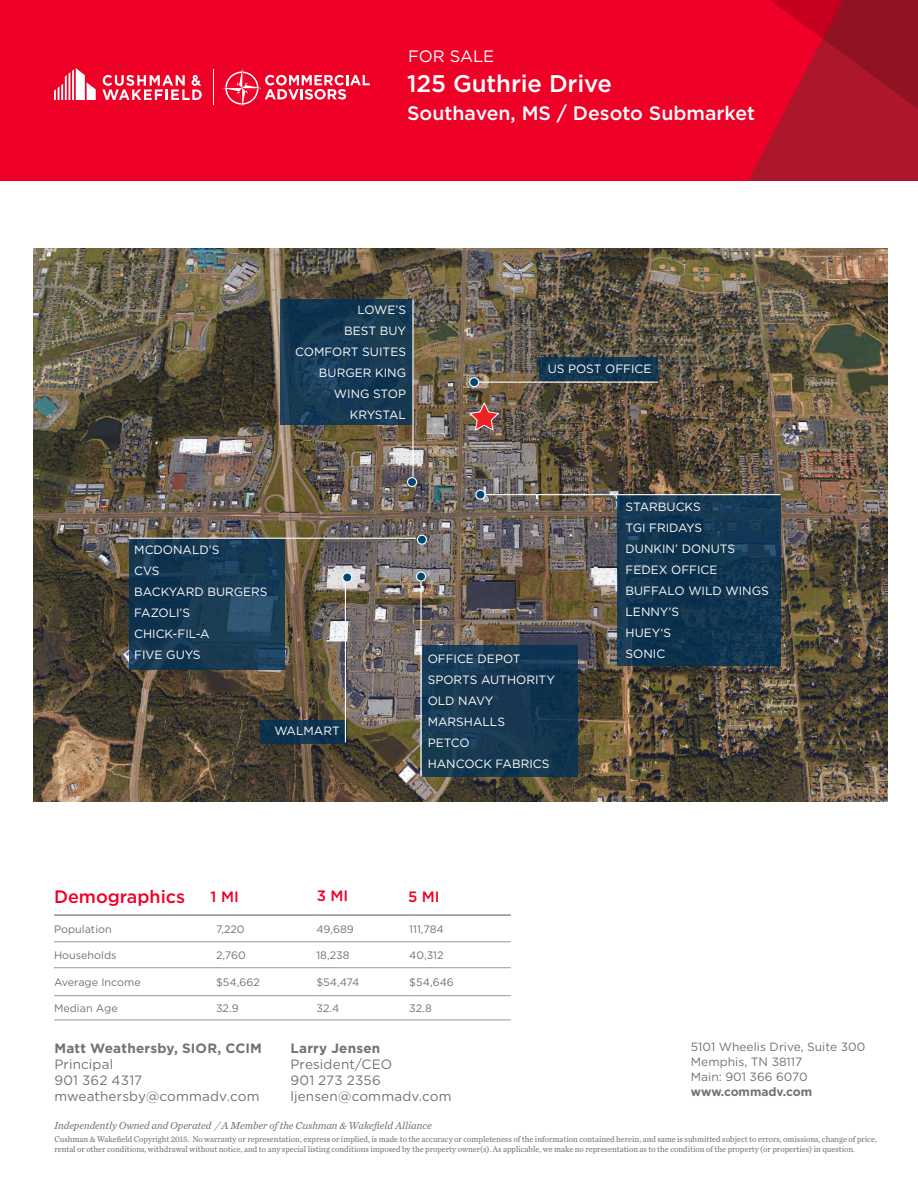
<style>
.page{position:relative;width:918px;height:1188px;background:#fff}
.page>*{position:absolute;margin:0;border:0;box-sizing:border-box;transform-origin:0 0}
.t1{font:500 24px "Gotham";letter-spacing:-.005em;color:#fff}
.t2{font:500 19.5px "Gotham";color:#fff}
.Section_Head_-_red{font:500 18px "Gotham";color:#ef0027}
.t3{font:16.5px "Gotham";color:#fff}
.Section_Head_-_red-2{font:500 15px "Gotham";color:#ef0027}
.t4{font:13.5px/16.2px "Gotham";letter-spacing:.01em;color:#717271}
.t5{font:700 13.5px "Gotham";letter-spacing:.015em;color:#717271}
.t6{font:12px "Gotham";color:#fff}
.t7{font:12px/15px "Gotham";color:#717271}
.t8{font:700 12px "Gotham";color:#717271}
.t9{font:12px "Gotham";letter-spacing:-.02em;color:#fff}
.Body_Text{font:10.8px "Gotham";color:#717271}
.t10{font:italic 10.5px "Chronicle Text G2";color:#717271}
.t11{font:8.7px/10.4px "Chronicle Text G2";color:#717271;scale:.95 1}
</style>
<div class="page">
<hr style="left:54px;top:914px;width:162px;height:2px;background:#717271">
<hr style="left:216px;top:914px;width:100px;height:2px;background:#717271">
<hr style="left:316px;top:914px;width:93px;height:2px;background:#717271">
<hr style="left:409px;top:914px;width:102px;height:2px;background:#717271">
<hr style="left:54px;top:941px;width:162px;height:1px;background:#a9a8aa">
<hr style="left:216px;top:941px;width:100px;height:1px;background:#a9a8aa">
<hr style="left:316px;top:941px;width:93px;height:1px;background:#a9a8aa">
<hr style="left:409px;top:941px;width:102px;height:1px;background:#a9a8aa">
<hr style="left:54px;top:967px;width:162px;height:1px;background:#a9a8aa">
<hr style="left:216px;top:967px;width:100px;height:1px;background:#a9a8aa">
<hr style="left:316px;top:967px;width:93px;height:1px;background:#a9a8aa">
<hr style="left:409px;top:967px;width:102px;height:1px;background:#a9a8aa">
<hr style="left:54px;top:995px;width:162px;height:1px;background:#a9a8aa">
<hr style="left:216px;top:995px;width:100px;height:1px;background:#a9a8aa">
<hr style="left:316px;top:995px;width:93px;height:1px;background:#a9a8aa">
<hr style="left:409px;top:995px;width:102px;height:1px;background:#a9a8aa">
<hr style="left:54px;top:1019px;width:162px;height:1px;background:#a9a8aa">
<hr style="left:216px;top:1019px;width:100px;height:1px;background:#a9a8aa">
<hr style="left:316px;top:1019px;width:93px;height:1px;background:#a9a8aa">
<hr style="left:409px;top:1019px;width:102px;height:1px;background:#a9a8aa">
<img style="left:33px;top:248px;width:854px;height:553px">
<svg style="left:468px;top:402px;width:32px;height:30px"></svg>
<div style="left:408px;top:478px;width:9px;height:9px;background:#004577;border-radius:50%"></div>
<div style="left:407px;top:477px;width:10px;height:10px;border:1px solid #fff;border-radius:50%"></div>
<div style="left:470px;top:378px;width:9px;height:9px;background:#004577;border-radius:50%"></div>
<div style="left:469px;top:377px;width:10px;height:10px;border:1px solid #fff;border-radius:50%"></div>
<div style="left:417px;top:535px;width:9px;height:9px;background:#004577;border-radius:50%"></div>
<div style="left:417px;top:535px;width:10px;height:10px;border:1px solid #fff;border-radius:50%"></div>
<div style="left:417px;top:572px;width:9px;height:9px;background:#004577;border-radius:50%"></div>
<div style="left:416px;top:572px;width:10px;height:10px;border:1px solid #fff;border-radius:50%"></div>
<svg style="left:476px;top:490px;width:9px;height:9px"></svg>
<div style="left:475px;top:490px;width:11px;height:10px;border:1px solid #fff;border-radius:50%"></div>
<div style="left:343px;top:573px;width:9px;height:9px;background:#004577;border-radius:50%"></div>
<div style="left:342px;top:572px;width:10px;height:11px;border:1px solid #fff;border-radius:50%"></div>
<svg style="left:280px;top:299px;width:132px;height:125px;fill:#173a53"></svg>
<svg style="left:260px;top:720px;width:85px;height:23px;fill:#0d324e"></svg>
<div style="left:539px;top:357px;width:119px;height:24px;background:#113651"></div>
<svg style="left:129px;top:539px;width:156px;height:131px;fill:#183a52"></svg>
<svg style="left:618px;top:495px;width:163px;height:170px;fill:#113550"></svg>
<svg style="left:422px;top:645px;width:156px;height:131px;fill:#163851"></svg>
<hr style="left:412px;top:299px;width:2px;height:178px;background:#fff">
<hr style="left:345px;top:582px;width:1px;height:161px;background:#fff">
<hr style="left:420px;top:582px;width:2px;height:195px;background:#fff">
<hr style="left:129px;top:538px;width:287px;height:1px;background:#fff">
<hr style="left:485px;top:494px;width:295px;height:1px;background:#fff">
<hr style="left:478px;top:382px;width:180px;height:1px;background:#fff">
<div style="left:0;top:0;width:918px;height:181px;background:#ef0027"></div>
<svg style="left:748px;top:0;width:170px;height:181px"></svg>
<hr style="left:213px;top:69px;width:1px;height:35px;background:#fff">
<svg style="left:54px;top:68px;width:42px;height:32px"></svg>
<svg style="left:102px;top:75px;width:100px;height:25px"></svg>
<svg style="left:223px;top:69px;width:147px;height:36px"></svg>
<h3 class="t3" style="left:408px;top:45px;width:88px">FOR SALE</h3>
<h1 class="t1" style="left:407px;top:68px;width:206px">125 Guthrie Drive</h1>
<h2 class="t2" style="left:407px;top:100px;width:350px">Southaven, MS / Desoto Submarket</h2>
<p class="t6" style="left:357px;top:302px;width:50px">LOWE’S</p>
<p class="t6" style="left:344px;top:323px;width:63px">BEST BUY</p>
<p class="t6" style="left:295px;top:344px;width:112px">COMFORT SUITES</p>
<p class="t6" style="left:319px;top:365px;width:89px">BURGER KING</p>
<p class="t6" style="left:334px;top:386px;width:74px">WING STOP</p>
<p class="t9" style="left:350px;top:407px;width:58px">KRYSTAL</p>
<p class="t6" style="left:548px;top:361px;width:105px">US POST OFFICE</p>
<p class="t6" style="left:134px;top:542px;width:87px">MCDONALD’S</p>
<p class="t6" style="left:134px;top:563px;width:27px">CVS</p>
<p class="t6" style="left:134px;top:584px;width:135px">BACKYARD BURGERS</p>
<p class="t6" style="left:134px;top:605px;width:57px">FAZOLI’S</p>
<p class="t6" style="left:134px;top:626px;width:77px">CHICK-FIL-A</p>
<p class="t6" style="left:134px;top:647px;width:68px">FIVE GUYS</p>
<p class="t6" style="left:274px;top:723px;width:67px">WALMART</p>
<p class="t6" style="left:428px;top:651px;width:94px">OFFICE DEPOT</p>
<p class="t6" style="left:428px;top:672px;width:129px">SPORTS AUTHORITY</p>
<p class="t6" style="left:428px;top:693px;width:67px">OLD NAVY</p>
<p class="t6" style="left:428px;top:714px;width:79px">MARSHALLS</p>
<p class="t6" style="left:428px;top:735px;width:44px">PETCO</p>
<p class="t6" style="left:428px;top:756px;width:123px">HANCOCK FABRICS</p>
<p class="t6" style="left:626px;top:499px;width:77px">STARBUCKS</p>
<p class="t6" style="left:626px;top:520px;width:78px">TGI FRIDAYS</p>
<p class="t6" style="left:626px;top:541px;width:111px">DUNKIN’ DONUTS</p>
<p class="t6" style="left:626px;top:562px;width:93px">FEDEX OFFICE</p>
<p class="t6" style="left:626px;top:583px;width:145px">BUFFALO WILD WINGS</p>
<p class="t6" style="left:626px;top:604px;width:55px">LENNY’S</p>
<p class="t6" style="left:626px;top:625px;width:47px">HUEY‘S</p>
<p class="t6" style="left:626px;top:646px;width:41px">SONIC</p>
<p class="Section_Head_-_red" style="left:54px;top:885px;width:133px">Demographics</p>
<p class="Body_Text" style="left:54px;top:922px;width:59px">Population</p>
<p class="Body_Text" style="left:216px;top:922px;width:30px">7,220</p>
<p class="Body_Text" style="left:316px;top:922px;width:39px">49,689</p>
<p class="Body_Text" style="left:409px;top:922px;width:36px">111,784</p>
<p class="Body_Text" style="left:54px;top:948px;width:64px">Households</p>
<p class="Body_Text" style="left:216px;top:948px;width:31px">2,760</p>
<p class="Body_Text" style="left:316px;top:948px;width:35px">18,238</p>
<p class="Body_Text" style="left:409px;top:948px;width:36px">40,312</p>
<p class="Body_Text" style="left:54px;top:975px;width:88px">Average Income</p>
<p class="Body_Text" style="left:216px;top:975px;width:45px">$54,662</p>
<p class="Body_Text" style="left:316px;top:975px;width:44px">$54,474</p>
<p class="Body_Text" style="left:409px;top:975px;width:46px">$54,646</p>
<p class="Body_Text" style="left:54px;top:1001px;width:65px">Median Age</p>
<p class="Body_Text" style="left:216px;top:1001px;width:24px">32.9</p>
<p class="Body_Text" style="left:316px;top:1001px;width:24px">32.4</p>
<p class="Body_Text" style="left:409px;top:1001px;width:24px">32.8</p>
<p class="Section_Head_-_red-2" style="left:211px;top:887px;width:30px">1 MI</p>
<p class="Section_Head_-_red-2" style="left:317px;top:886px;width:33px">3 MI</p>
<p class="Section_Head_-_red-2" style="left:408px;top:887px;width:33px">5 MI</p>
<h3 class="t5" style="left:54px;top:1039px;width:209px">Matt Weathersby, SIOR, CCIM</h3>
<h3 class="t4" style="left:54px;top:1056px;width:207px">Principal<br>901 362 4317 mweathersby@commadv.com</h3>
<h3 class="t5" style="left:290px;top:1039px;width:91px">Larry Jensen</h3>
<h3 class="t4" style="left:290px;top:1056px;width:163px">President/CEO<br>901 273 2356 ljensen@commadv.com</h3>
<p class="t10" style="left:54px;top:1117px;width:379px">Independently Owned and Operated / A Member of the Cushman &amp; Wakefield Alliance</p>
<h3 class="t7" style="left:691px;top:1039px;width:176px">5101 Wheelis Drive, Suite 300<br>Memphis, TN 38117<br>Main: 901 366 6070</h3>
<h3 class="t8" style="left:691px;top:1084px;width:123px">www.commadv.com</h3>
<p class="t11" style="left:54px;top:1133px;width:867px">Cushman &amp; Wakefield Copyright 2015. No warranty or representation, express or implied, is made to the accuracy or completeness of the information contained herein, and same is submitted subject to errors, omissions, change of price, rental or other conditions, withdrawal without notice, and to any special listing conditions imposed by the property owner(s). As applicable, we make no representation as to the condition of the property (or properties) in question.</p>
</div>
